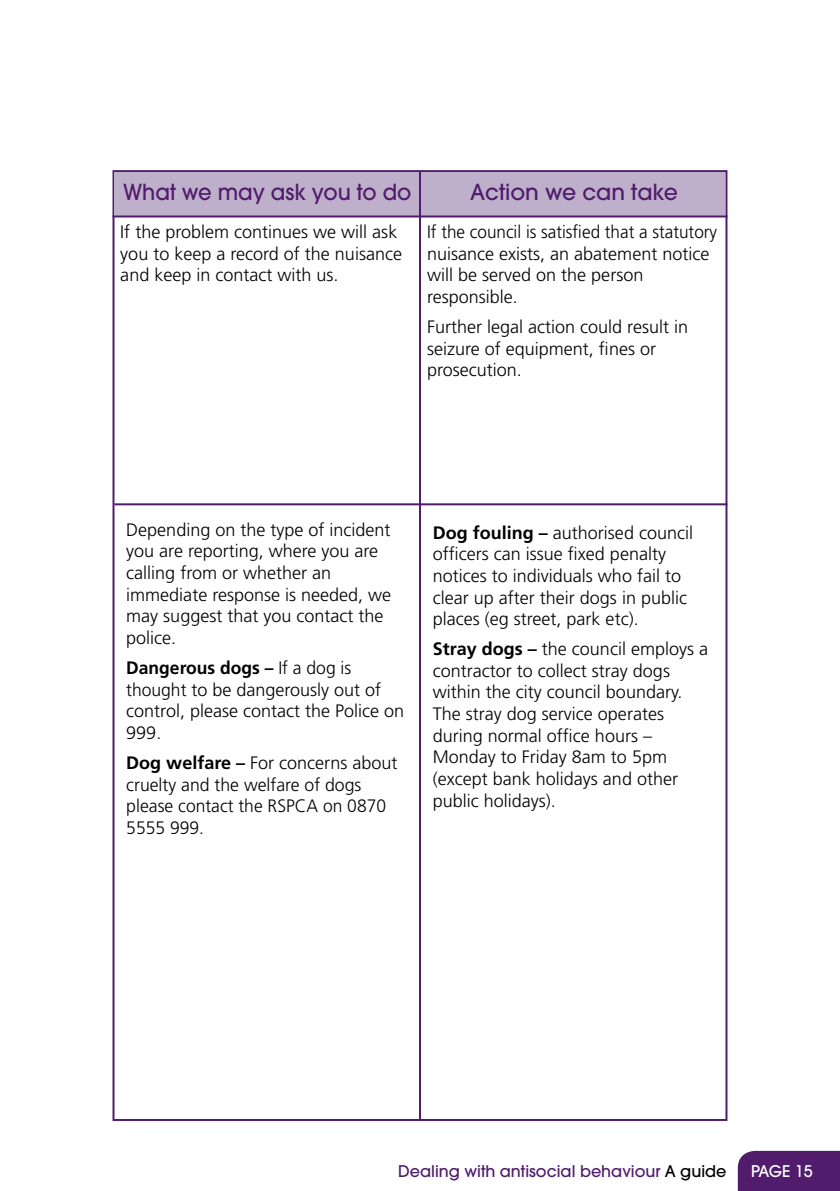
<style>
.page{position:relative;width:840px;height:1191px;background:#fff}
.page>*{position:absolute;margin:0;border:0;box-sizing:border-box;transform-origin:0 0}
.t1{font:500 22px "Avant Garde";color:#511c6c;scale:.96 1}
.t2{font:500 22px "Avant Garde";color:#511c6c}
.t3{font:300 18px/21.6px "Frutiger";color:#000}
.t4{font:300 18px/21.6px "Frutiger";color:#000;scale:.95 1}
.t5{font:500 16px "Avant Garde";color:#511c6c}
.t6{font:500 16px "Avant Garde";letter-spacing:-.02em;color:#fff}
.s1{font-weight:700}
.s2{color:#000}
</style>
<div class="page">
<div style="left:737px;top:1150px;width:102px;height:41px;background:#511c6c"></div>
<div style="left:114px;top:172px;width:611px;height:43px;background:#beb0ca"></div>
<hr style="left:112px;top:215px;width:615px;height:2px;background:#511c6c">
<hr style="left:419px;top:172px;width:2px;height:947px;background:#511c6c">
<hr style="left:114px;top:503px;width:613px;height:2px;background:#511c6c">
<p class="t1" style="left:123px;top:179px;width:302px">What we may ask you to do</p>
<p class="t2" style="left:470px;top:179px;width:209px">Action we can take</p>
<p class="t3" style="left:120px;top:221px;width:283px">If the problem continues we will ask you to keep a record of the nuisance and keep in contact with us.</p>
<p class="t4" style="left:427px;top:221px;width:307px">If the council is satisfied that a statutory nuisance exists, an abatement notice will be served on the person responsible.</p>
<p class="t3" style="left:427px;top:316px;width:262px">Further legal action could result in seizure of equipment, fines or prosecution.</p>
<p class="t3" style="left:126px;top:519px;width:266px">Depending on the type of incident you are reporting, where you are calling from or whether an immediate response is needed, we may suggest that you contact the police.</p>
<p class="t3" style="left:126px;top:657px;width:279px"><span class="s1">Dangerous dogs –</span> If a dog is thought to be dangerously out of control, please contact the Police on<br>999.</p>
<p class="t3" style="left:126px;top:752px;width:273px"><span class="s1">Dog welfare –</span> For concerns about cruelty and the welfare of dogs please contact the RSPCA on 0870<br>5555 999.</p>
<p class="t3" style="left:432px;top:521px;width:262px"><span class="s1">Dog fouling –</span> authorised council officers can issue fixed penalty notices to individuals who fail to clear up after their dogs in public places (eg street, park etc).</p>
<p class="t3" style="left:432px;top:638px;width:277px"><span class="s1">Stray dogs –</span> the council employs a contractor to collect stray dogs within the city council boundary.<br>The stray dog service operates during normal office hours –<br>Monday to Friday 8am to 5pm (except bank holidays and other public holidays).</p>
<p class="t5" style="left:398px;top:1161px;width:329px">Dealing with antisocial behaviour <span class="s2">A guide</span></p>
<p class="t6" style="left:750px;top:1160px;width:63px">PAGE 15</p>
</div>
